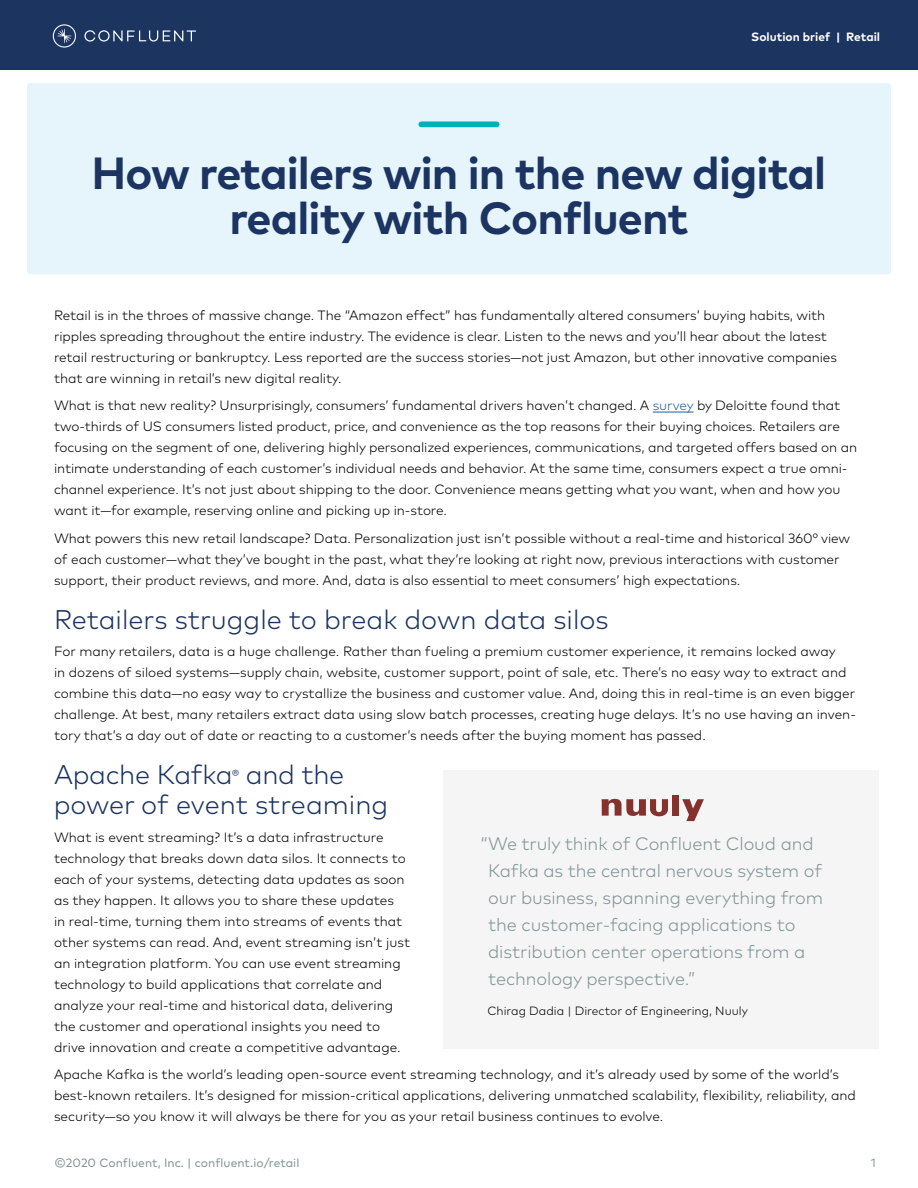
<style>
.page{position:relative;width:918px;height:1188px;background:#fff}
.page>*{position:absolute;margin:0;border:0;box-sizing:border-box;transform-origin:0 0}
.t1{font:700 45px/45px "Mark OT";letter-spacing:-.02em;color:#1b3461;text-align:center}
.t2{font:300 27px/30px "Mark OT";color:#1b3461}
.t3{font:300 18px/27px "Mark OT";letter-spacing:-.005em;color:#819494}
.t4{font:300 13.5px/21px "Mark OT";letter-spacing:-.005em;color:#000}
.t5{font:12px "Mark OT";color:#819494}
.t6{font:300 12px "Mark OT";color:#000}
.t7{font:700 12px "Mark OT";color:#fff}
.t8{font:12px "Mark OT";color:#819494}
.s1{color:#215e9e}
.s2{font-size:15.75px}
</style>
<div class="page">
<div style="left:0;top:0;width:918px;height:69px;background:#1b3460"></div>
<svg style="left:84px;top:30px;width:112px;height:12px"></svg>
<svg style="left:53px;top:24px;width:23px;height:24px"></svg>
<hr style="left:653px;top:412px;width:41px;height:1px;background:#215e9e">
<div style="left:27px;top:83px;width:864px;height:191px;background:#e6f5fb;border-radius:3px"></div>
<div style="left:444px;top:770px;width:435px;height:278px;background:#f5f5f5"></div>
<div style="left:672px;top:795px;width:7px;height:21px;background:#85322f"></div>
<svg style="left:682px;top:799px;width:22px;height:22px"></svg>
<svg style="left:602px;top:799px;width:66px;height:17px"></svg>
<div style="left:418px;top:121px;width:82px;height:6px;background:#00afba;border-radius:3px"></div>
<p class="t7" style="left:751px;top:29px;width:130px">Solution brief | Retail</p>
<h1 class="t1" style="left:91px;top:149px;width:736px">How retailers win in the new digital reality with Confluent</h1>
<p class="t4" style="left:54px;top:304px;width:785px">Retail is in the throes of massive change. The “Amazon effect” has fundamentally altered consumers’ buying habits, with ripples spreading throughout the entire industry. The evidence is clear. Listen to the news and you’ll hear about the latest retail restructuring or bankruptcy. Less reported are the success stories—not just Amazon, but other innovative companies that are winning in retail’s new digital reality.</p>
<p class="t4" style="left:54px;top:395px;width:805px">What is that new reality? Unsurprisingly, consumers’ fundamental drivers haven’t changed. A <span class="s1">survey</span> by Deloitte found that two-thirds of US consumers listed product, price, and convenience as the top reasons for their buying choices. Retailers are focusing on the segment of one, delivering highly personalized experiences, communications, and targeted offers based on an intimate understanding of each customer’s individual needs and behavior. At the same time, consumers expect a true omni&shy;channel experience. It’s not just about shipping to the door. Convenience means getting what you want, when and how you want it—for example, reserving online and picking up in-store.</p>
<p class="t4" style="left:54px;top:528px;width:798px">What powers this new retail landscape? Data. Personalization just isn’t possible without a real-time and historical 360° view of each customer—what they’ve bought in the past, what they’re looking at right now, previous interactions with customer support, their product reviews, and more. And, data is also essential to meet consumers’ high expectations.</p>
<h2 class="t2" style="left:54px;top:604px;width:556px">Retailers struggle to break down data silos</h2>
<p class="t4" style="left:54px;top:641px;width:803px">For many retailers, data is a huge challenge. Rather than fueling a premium customer experience, it remains locked away<br>in dozens of siloed systems—supply chain, website, customer support, point of sale, etc. There’s no easy way to extract and combine this data—no easy way to crystallize the business and customer value. And, doing this in real-time is an even bigger challenge. At best, many retailers extract data using slow batch processes, creating huge delays. It’s no use having an inven&shy;tory that’s a day out of date or reacting to a customer’s needs after the buying moment has passed.</p>
<h2 class="t2" style="left:54px;top:759px;width:336px">Apache Kafka<span class="s2">®</span> and the power of event streaming</h2>
<p class="t4" style="left:54px;top:826px;width:358px">What is event streaming? It’s a data infrastructure technology that breaks down data silos. It connects to each of your systems, detecting data updates as soon as they happen. It allows you to share these updates<br>in real-time, turning them into streams of events that other systems can read. And, event streaming isn’t just an integration platform. You can use event streaming technology to build applications that correlate and analyze your real-time and historical data, delivering the customer and operational insights you need to drive innovation and create a competitive advantage.</p>
<p class="t4" style="left:54px;top:1064px;width:804px">Apache Kafka is the world’s leading open-source event streaming technology, and it’s already used by some of the world’s best-known retailers. It’s designed for mission-critical applications, delivering unmatched scalability, flexibility, reliability, and security—so you know it will always be there for you as your retail business continues to evolve.</p>
<h3 class="t3" style="left:488px;top:830px;width:336px;text-indent:-8px">“We truly think of Confluent Cloud and Kafka as the central nervous system of our business, spanning everything from the customer-facing applications to distribution center operations from a technology perspective.”</h3>
<p class="t6" style="left:487px;top:1003px;width:262px">Chirag Dadia | Director of Engineering, Nuuly</p>
<p class="t5" style="left:55px;top:1156px;width:246px">©2020 Confluent, Inc. | confluent.io/retail</p>
<p class="t8" style="left:871px;top:1156px;width:7px">1</p>
</div>
